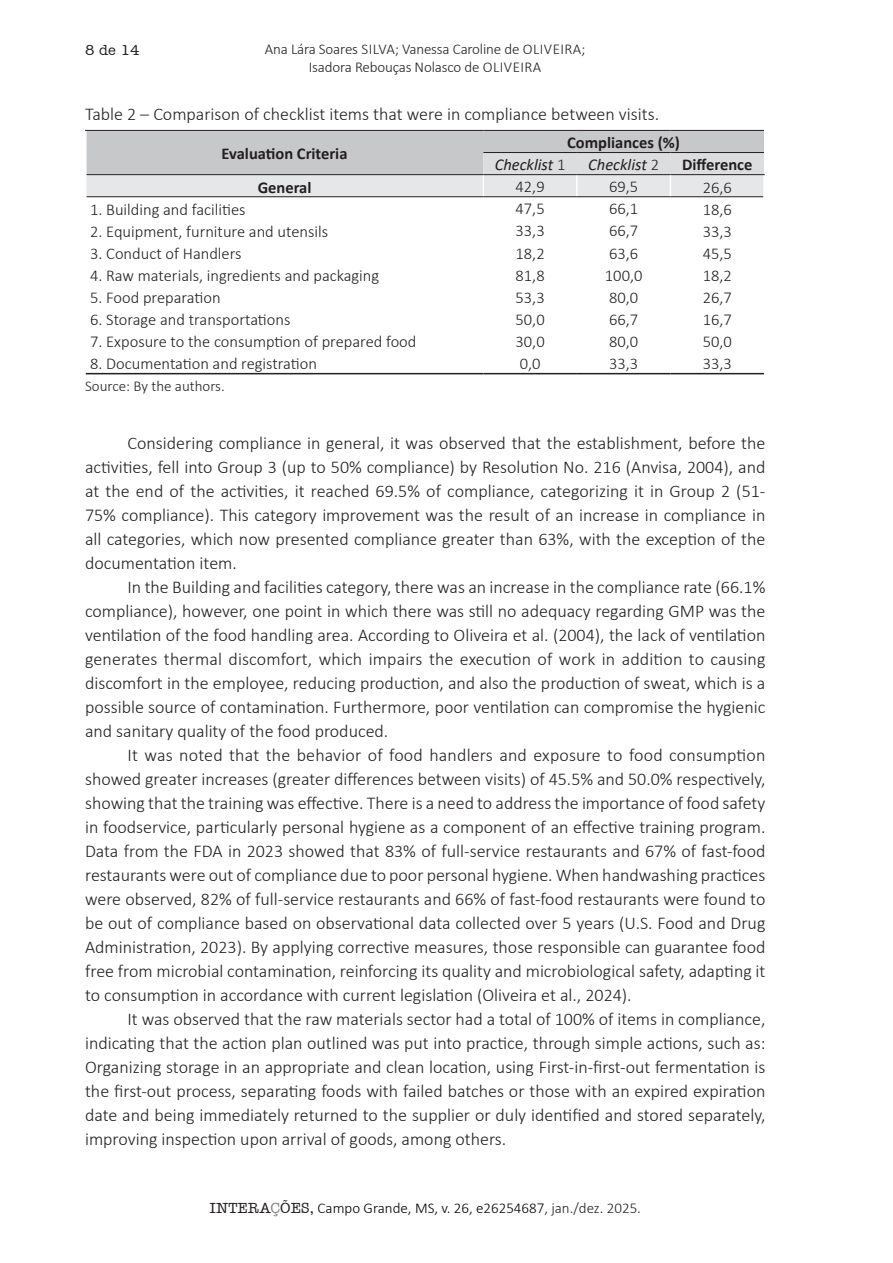
<style>
.page{position:relative;width:893px;height:1263px;background:#fff}
.page>*{position:absolute;margin:0;border:0;box-sizing:border-box;transform-origin:0 0}
.Corpo_do_texto{font:300 18px/24px "Calibri";color:#231f20;text-align:justify}
.Tabela_figura{font:300 18px "Calibri";color:#231f20}
.t1{font:300 16.5px "Calibri";color:#231f20}
.t2{font:700 16.5px "Calibri";color:#231f20}
.t3{font:italic 16.5px "Calibri";color:#231f20}
.Legenda{font:300 15px/18px "Calibri";letter-spacing:-.01em;color:#231f20;text-align:center}
.t4{font:300 15px "Calibri";color:#000}
.t5{font:500 15px "Amer Typewriter IT Cby BT";color:#231f20}
.s1{font-weight:300;font-style:normal}
.s2{font-family:"Amer Typewriter IT Cby BT";font-weight:500;color:#231f20}
.s3{font-family:"Amer Typewriter IT Cby BT";font-weight:500;color:#808285}
.s4{color:#231f20}
</style>
<div class="page">
<svg style="left:86px;top:131px;width:678px;height:67px;background:#d3d4d6"></svg>
<hr style="left:86px;top:373px;width:397px;height:1px;background:#231f20">
<hr style="left:483px;top:373px;width:94px;height:1px;background:#231f20">
<hr style="left:577px;top:373px;width:93px;height:1px;background:#231f20">
<hr style="left:670px;top:373px;width:94px;height:1px;background:#231f20">
<hr style="left:87px;top:196px;width:396px;height:1px;background:#231f20">
<hr style="left:483px;top:196px;width:94px;height:1px;background:#231f20">
<hr style="left:577px;top:196px;width:93px;height:1px;background:#231f20">
<hr style="left:670px;top:196px;width:93px;height:1px;background:#231f20">
<hr style="left:85px;top:130px;width:398px;height:1px;background:#231f20">
<hr style="left:87px;top:174px;width:396px;height:1px;background:#231f20">
<hr style="left:483px;top:130px;width:94px;height:1px;background:#231f20">
<hr style="left:577px;top:130px;width:93px;height:1px;background:#231f20">
<hr style="left:670px;top:130px;width:94px;height:1px;background:#231f20">
<hr style="left:483px;top:174px;width:94px;height:1px;background:#231f20">
<hr style="left:577px;top:174px;width:93px;height:1px;background:#231f20">
<hr style="left:670px;top:174px;width:95px;height:1px;background:#231f20">
<hr style="left:483px;top:152px;width:94px;height:1px;background:#231f20">
<hr style="left:577px;top:152px;width:93px;height:1px;background:#231f20">
<hr style="left:670px;top:152px;width:94px;height:1px;background:#231f20">
<p class="t5" style="left:85px;top:41px;width:56px">8 de 14</p>
<p class="Legenda" style="left:265px;top:40px;width:322px">Ana Lára Soares SILVA; Vanessa Caroline de OLIVEIRA;<br>Isadora Rebouças Nolasco de OLIVEIRA</p>
<p class="Tabela_figura" style="left:85px;top:103px;width:575px">Table 2 – Comparison of checklist items that were in compliance between visits.</p>
<p class="t2" style="left:222px;top:142px;width:127px">Evaluation Criteria</p>
<p class="t2" style="left:567px;top:131px;width:114px">Compliances (%)</p>
<p class="t3" style="left:495px;top:153px;width:72px">Checklist <span class="s1">1</span></p>
<p class="t3" style="left:588px;top:153px;width:72px">Checklist <span class="s1">2</span></p>
<p class="t2" style="left:682px;top:153px;width:72px">Difference</p>
<p class="t2" style="left:258px;top:175px;width:55px">General</p>
<p class="t1" style="left:516px;top:176px;width:31px">42,9</p>
<p class="t1" style="left:609px;top:176px;width:31px">69,5</p>
<p class="t1" style="left:703px;top:177px;width:31px">26,6</p>
<p class="t1" style="left:90px;top:199px;width:157px">1. Building and facilities</p>
<p class="t1" style="left:516px;top:198px;width:31px">47,5</p>
<p class="t1" style="left:609px;top:198px;width:31px">66,1</p>
<p class="t1" style="left:703px;top:199px;width:31px">18,6</p>
<p class="t1" style="left:90px;top:221px;width:240px">2. Equipment, furniture and utensils</p>
<p class="t1" style="left:516px;top:220px;width:31px">33,3</p>
<p class="t1" style="left:609px;top:220px;width:31px">66,7</p>
<p class="t1" style="left:703px;top:221px;width:31px">33,3</p>
<p class="t1" style="left:90px;top:243px;width:153px">3. Conduct of Handlers</p>
<p class="t1" style="left:516px;top:243px;width:31px">18,2</p>
<p class="t1" style="left:609px;top:243px;width:31px">63,6</p>
<p class="t1" style="left:703px;top:243px;width:31px">45,5</p>
<p class="t1" style="left:90px;top:265px;width:291px">4. Raw materials, ingredients and packaging</p>
<p class="t1" style="left:516px;top:265px;width:31px">81,8</p>
<p class="t1" style="left:605px;top:265px;width:39px">100,0</p>
<p class="t1" style="left:703px;top:265px;width:31px">18,2</p>
<p class="t1" style="left:90px;top:287px;width:132px">5. Food preparation</p>
<p class="t1" style="left:516px;top:287px;width:31px">53,3</p>
<p class="t1" style="left:609px;top:287px;width:31px">80,0</p>
<p class="t1" style="left:703px;top:287px;width:31px">26,7</p>
<p class="t1" style="left:90px;top:309px;width:202px">6. Storage and transportations</p>
<p class="t1" style="left:516px;top:309px;width:31px">50,0</p>
<p class="t1" style="left:609px;top:309px;width:31px">66,7</p>
<p class="t1" style="left:703px;top:309px;width:31px">16,7</p>
<p class="t1" style="left:90px;top:332px;width:328px">7. Exposure to the consumption of prepared food</p>
<p class="t1" style="left:516px;top:332px;width:31px">30,0</p>
<p class="t1" style="left:609px;top:332px;width:31px">80,0</p>
<p class="t1" style="left:703px;top:332px;width:31px">50,0</p>
<p class="t1" style="left:90px;top:354px;width:228px">8. Documentation and registration</p>
<p class="t1" style="left:520px;top:354px;width:22px">0,0</p>
<p class="t1" style="left:609px;top:354px;width:31px">33,3</p>
<p class="t1" style="left:703px;top:354px;width:31px">33,3</p>
<p class="Legenda" style="left:85px;top:376px;width:141px">Source: By the authors.</p>
<p class="Corpo_do_texto" style="left:85px;top:430px;width:682px;text-indent:43px">Considering compliance in general, it was observed that the establishment, before the activities, fell into Group 3 (up to 50% compliance) by Resolution No. 216 (Anvisa, 2004), and at the end of the activities, it reached 69.5% of compliance, categorizing it in Group 2 (51- 75% compliance). This category improvement was the result of an increase in compliance in all categories, which now presented compliance greater than 63%, with the exception of the documentation item.</p>
<p class="Corpo_do_texto" style="left:85px;top:574px;width:682px;text-indent:43px">In the Building and facilities category, there was an increase in the compliance rate (66.1% compliance), however, one point in which there was still no adequacy regarding GMP was the ventilation of the food handling area. According to Oliveira et al. (2004), the lack of ventilation generates thermal discomfort, which impairs the execution of work in addition to causing discomfort in the employee, reducing production, and also the production of sweat, which is a possible source of contamination. Furthermore, poor ventilation can compromise the hygienic and sanitary quality of the food produced.</p>
<p class="Corpo_do_texto" style="left:85px;top:742px;width:682px;text-indent:43px">It was noted that the behavior of food handlers and exposure to food consumption showed greater increases (greater differences between visits) of 45.5% and 50.0% respectively, showing that the training was effective. There is a need to address the importance of food safety in foodservice, particularly personal hygiene as a component of an effective training program.<br>Data from the FDA in 2023 showed that 83% of full-service restaurants and 67% of fast-food restaurants were out of compliance due to poor personal hygiene. When handwashing practices were observed, 82% of full-service restaurants and 66% of fast-food restaurants were found to be out of compliance based on observational data collected over 5 years (U.S. Food and Drug Administration, 2023). By applying corrective measures, those responsible can guarantee food free from microbial contamination, reinforcing its quality and microbiological safety, adapting it to consumption in accordance with current legislation (Oliveira et al., 2024).</p>
<p class="Corpo_do_texto" style="left:85px;top:1006px;width:682px;text-indent:43px">It was observed that the raw materials sector had a total of 100% of items in compliance, indicating that the action plan outlined was put into practice, through simple actions, such as:<br>Organizing storage in an appropriate and clean location, using First-in-first-out fermentation is the first-out process, separating foods with failed batches or those with an expired expiration date and being immediately returned to the supplier or duly identified and stored separately, improving inspection upon arrival of goods, among others.</p>
<p class="t4" style="left:210px;top:1198px;width:433px"><span class="s2">INTERA</span><span class="s3">Ç</span><span class="s2">ÕES,</span> Campo Grande, MS, v. 26, e26254687<span class="s4">, jan./dez. 2025.</span></p>
</div>
